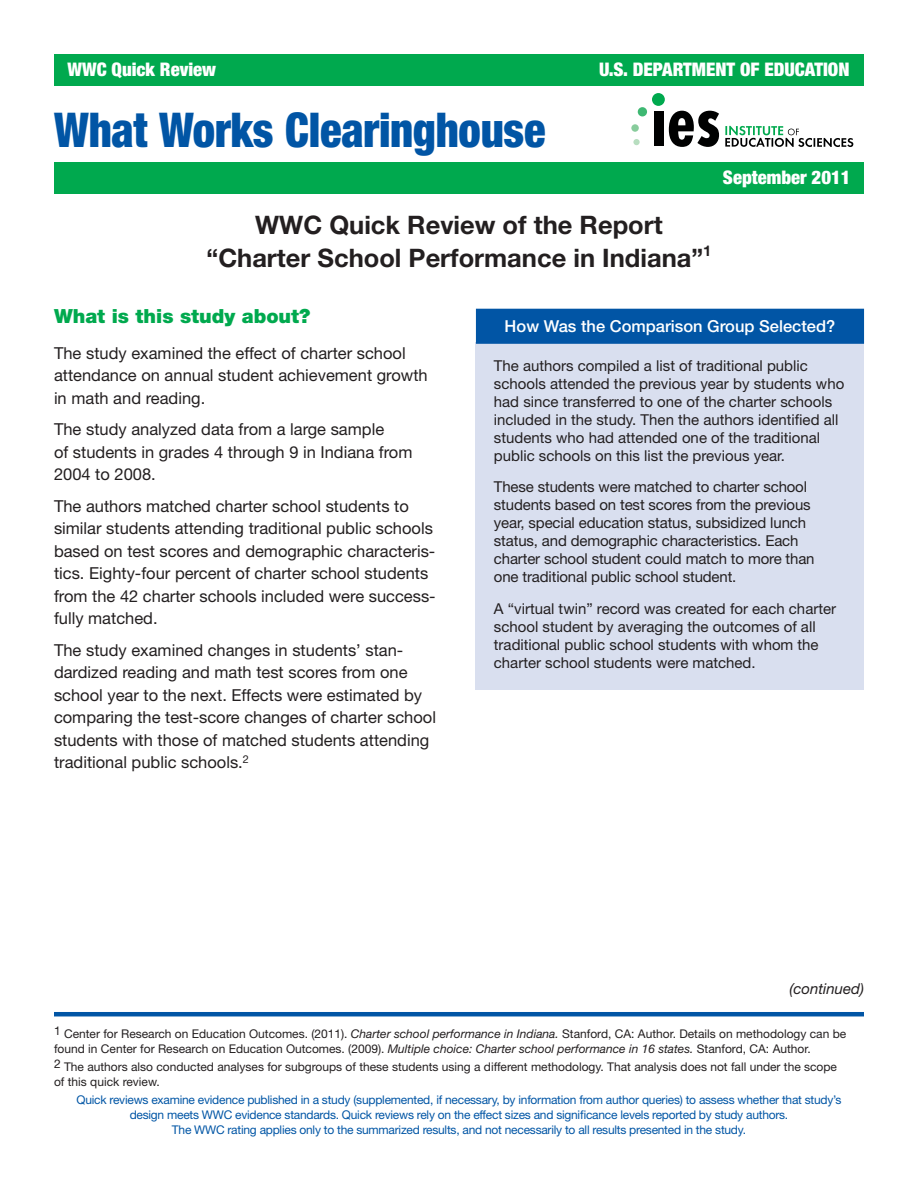
<style>
.page{position:relative;width:918px;height:1188px;background:#fff}
.page>*{position:absolute;margin:0;border:0;box-sizing:border-box;transform-origin:0 0}
.t1{font:900 condensed 48px "Helvetica Neue LT Std";letter-spacing:-.005em;color:#0155a5;scale:.93 1}
.main_headline{font:700 25.5px/33px "Helvetica Neue LT Std";color:#231f20;text-align:center}
.Green_Head{font:900 19.5px "Helvetica Neue LT Std";color:#00a94e}
.banner_headlines{font:900 condensed 18.75px "Helvetica Neue LT Std";color:#fff}
.body_text{font:16.5px/22.5px "Helvetica Neue LT Std";color:#231f20}
.Box_Head{font:500 16.5px "Helvetica Neue LT Std";color:#fff}
.Box_text{font:15px/18px "Helvetica Neue LT Std";color:#231f20}
.t2{font:italic 15px "Helvetica Neue LT Std";color:#231f20}
.t3{font:12px/15px "Helvetica Neue LT Std";color:#231f20}
.t4{font:12px/15px "Helvetica Neue LT Std";letter-spacing:-.02em;color:#0155a5;text-align:center}
.s1{font-style:italic}
</style>
<div class="page">
<div style="left:54px;top:54px;width:810px;height:32px;background:#00a94e"></div>
<div style="left:54px;top:162px;width:810px;height:32px;background:#00a94e"></div>
<hr style="left:54px;top:1012px;width:810px;height:4px;background:#0155a5">
<div style="left:638px;top:107px;width:9px;height:9px;background:#3eb872;border-radius:50%"></div>
<div style="left:631px;top:124px;width:8px;height:8px;background:#88cc9c;border-radius:50%"></div>
<div style="left:633px;top:139px;width:7px;height:6px;background:#b8dec0;border-radius:50%"></div>
<div style="left:652px;top:93px;width:13px;height:13px;background:#00a94e;border-radius:50%"></div>
<div style="left:654px;top:111px;width:10px;height:35px;background:#000101"></div>
<svg style="left:669px;top:111px;width:50px;height:36px"></svg>
<svg style="left:725px;top:126px;width:128px;height:21px"></svg>
<div style="left:476px;top:342px;width:388px;height:347px;background:#d9dfef"></div>
<div style="left:477px;top:309px;width:386px;height:34px;background:#0155a5"></div>
<div style="left:476px;top:309px;width:388px;height:35px;border:2px solid #0155a5"></div>
<p class="banner_headlines" style="left:68px;top:58px;width:150px">WWC Quick Review</p>
<p class="banner_headlines" style="left:599px;top:58px;width:252px">U.S. DEPARTMENT OF EDUCATION</p>
<h1 class="t1" style="left:54px;top:100px;width:530px">What Works Clearinghouse</h1>
<p class="banner_headlines" style="left:723px;top:166px;width:129px">September 2011</p>
<p class="main_headline" style="left:207px;top:207px;width:506px">WWC Quick Review of the Report “Charter School Performance in Indiana”<sup>1</sup></p>
<p class="Green_Head" style="left:54px;top:304px;width:258px">What is this study about?</p>
<p class="body_text" style="left:54px;top:341px;width:375px">The study examined the effect of charter school attendance on annual student achievement growth in math and reading.</p>
<p class="body_text" style="left:54px;top:418px;width:360px">The study analyzed data from a large sample<br>of students in grades 4 through 9 in Indiana from<br>2004 to 2008.</p>
<p class="body_text" style="left:54px;top:494px;width:383px">The authors matched charter school students to similar students attending traditional public schools based on test scores and demographic characteris&shy;tics. Eighty-four percent of charter school students from the 42 charter schools included were success&shy;fully matched.</p>
<p class="body_text" style="left:54px;top:638px;width:384px">The study examined changes in students’ stan&shy;dardized reading and math test scores from one school year to the next. Effects were estimated by comparing the test-score changes of charter school students with those of matched students attending traditional public schools.<sup>2</sup></p>
<p class="Box_Head" style="left:505px;top:316px;width:332px">How Was the Comparison Group Selected?</p>
<p class="Box_text" style="left:494px;top:356px;width:352px">The authors compiled a list of traditional public schools attended the previous year by students who had since transferred to one of the charter schools included in the study. Then the authors identified all students who had attended one of the traditional public schools on this list the previous year.</p>
<p class="Box_text" style="left:494px;top:478px;width:322px">These students were matched to charter school students based on test scores from the previous year, special education status, subsidized lunch status, and demographic characteristics. Each charter school student could match to more than one traditional public school student.</p>
<p class="Box_text" style="left:494px;top:599px;width:344px">A “virtual twin” record was created for each charter school student by averaging the outcomes of all traditional public school students with whom the charter school students were matched.</p>
<p class="t2" style="left:790px;top:980px;width:76px">(continued)</p>
<p class="t3" style="left:54px;top:1023px;width:8px">1</p>
<p class="t3" style="left:54px;top:1026px;width:794px;text-indent:10px">Center for Research on Education Outcomes. (2011). <span class="s1">Charter school performance in Indiana.</span> Stanford, CA: Author. Details on methodology can be found in Center for Research on Education Outcomes. (2009). <span class="s1">Multiple choice: Charter school performance in 16 states.</span> Stanford, CA: Author.</p>
<p class="t3" style="left:54px;top:1059px;width:785px">2 The authors also conducted analyses for subgroups of these students using a different methodology. That analysis does not fall under the scope of this quick review.</p>
<p class="t4" style="left:77px;top:1092px;width:766px">Quick reviews examine evidence published in a study (supplemented, if necessary, by information from author queries) to assess whether that study’s design meets WWC evidence standards. Quick reviews rely on the effect sizes and significance levels reported by study authors.<br>The WWC rating applies only to the summarized results, and not necessarily to all results presented in the study.</p>
</div>
